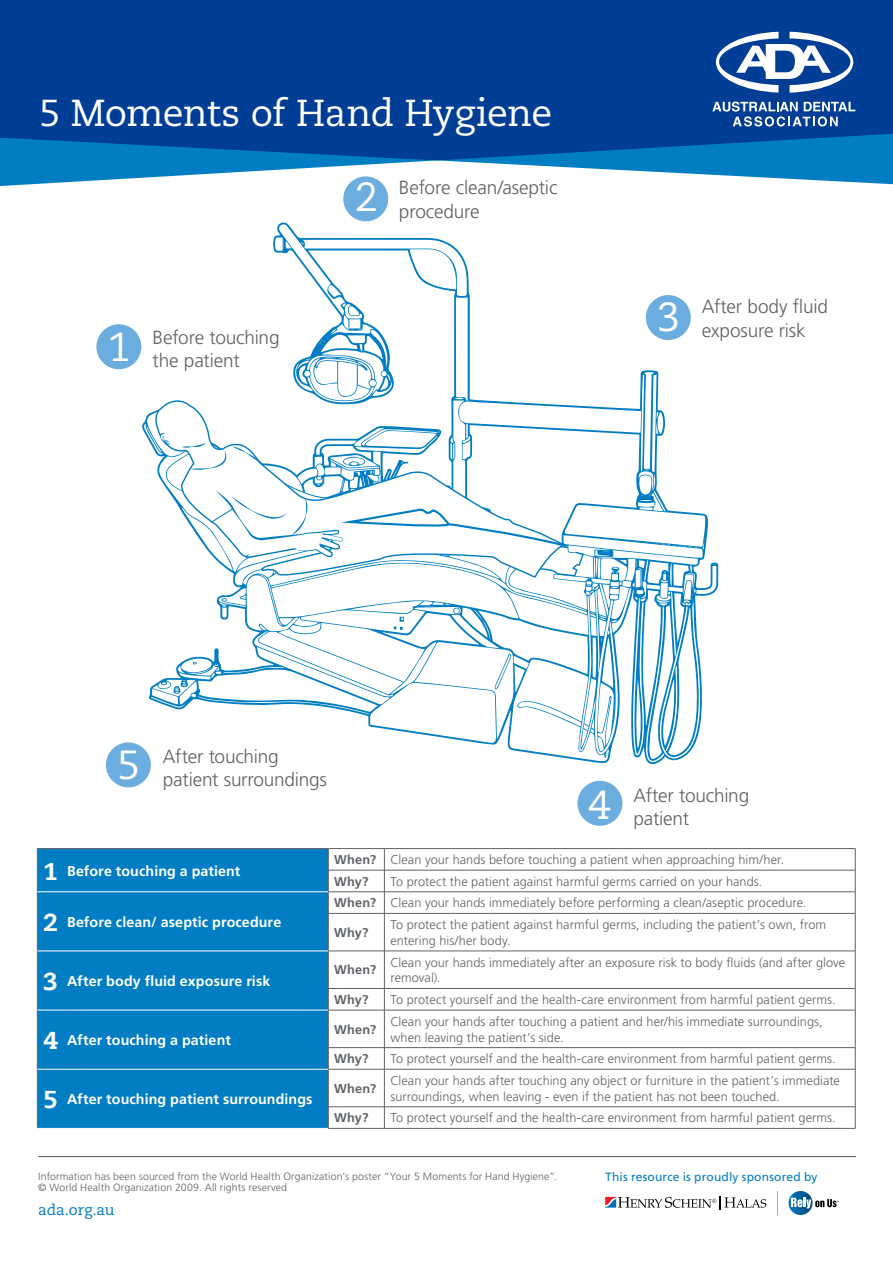
<style>
.page{position:relative;width:893px;height:1263px;background:#fff}
.page>*{position:absolute;margin:0;border:0;box-sizing:border-box;transform-origin:0 0}
.t1{font:40.65px "Caecilia LT Std";color:#fff}
.t2{font:37.5px "Caecilia LT Std";letter-spacing:-.02em;color:#fff}
.t3{font:300 19.05px/23.2px "Frutiger LT Pro";letter-spacing:-.01em;color:#5e6266}
.t4{font:15px "Caecilia LT Std";letter-spacing:-.005em;color:#007dc3}
.t5{font:700 14.25px "Frutiger LT Pro";letter-spacing:.01em;color:#fff}
.t6{font:300 12.75px/15.9px "Frutiger LT Pro";letter-spacing:.005em;color:#5e6266}
.t7{font:700 12.75px "Frutiger LT Pro";letter-spacing:.015em;color:#5e6266}
.t8{font:12px "Frutiger LT Pro";letter-spacing:.015em;color:#007dc3}
.t9{font:300 10.5px/11.7px "Frutiger LT Pro";letter-spacing:.01em;color:#5e6266}
.s1{font-family:"Caecilia LT Std";font-weight:400;font-size:40.65px;color:#fff}
.s2{font-family:"Caecilia LT Std";font-weight:800;font-size:24.45px}
.s3{font-weight:700}
</style>
<div class="page">
<div style="left:577px;top:781px;width:45px;height:45px;background:#6caddf;border-radius:50%"></div>
<div style="left:106px;top:742px;width:45px;height:45px;background:#6caddf;border-radius:50%"></div>
<svg style="left:142px;top:222px;width:576px;height:543px"></svg>
<svg style="left:149px;top:393px;width:419px;height:190px"></svg>
<svg style="left:232px;top:447px;width:32px;height:18px"></svg>
<svg style="left:157px;top:433px;width:13px;height:13px"></svg>
<svg style="left:182px;top:443px;width:44px;height:27px"></svg>
<svg style="left:210px;top:481px;width:380px;height:98px"></svg>
<div style="left:646px;top:295px;width:45px;height:45px;background:#6caddf;border-radius:50%"></div>
<div style="left:343px;top:176px;width:45px;height:45px;background:#6caddf;border-radius:50%"></div>
<svg style="left:0;top:0;width:893px;height:185px;background:#1254a3"></svg>
<svg style="left:712px;top:102px;width:143px;height:24px"></svg>
<svg style="left:716px;top:32px;width:137px;height:61px"></svg>
<div style="left:96px;top:324px;width:45px;height:45px;background:#6caddf;border-radius:50%"></div>
<svg style="left:789px;top:1191px;width:23px;height:24px"></svg>
<svg style="left:777px;top:1191px;width:1px;height:24px"></svg>
<svg style="left:791px;top:1198px;width:48px;height:10px"></svg>
<svg style="left:605px;top:1196px;width:161px;height:13px"></svg>
<hr style="left:38px;top:1156px;width:818px;height:1px;background:#5e6266">
<div style="left:38px;top:849px;width:290px;height:279px;background:#007dc3"></div>
<hr style="left:64px;top:848px;width:264px;height:1px;background:#5e6266">
<hr style="left:328px;top:848px;width:56px;height:1px;background:#5e6266">
<hr style="left:384px;top:848px;width:471px;height:1px;background:#5e6266">
<hr style="left:328px;top:870px;width:56px;height:1px;background:#5e6266">
<hr style="left:384px;top:870px;width:471px;height:1px;background:#5e6266">
<hr style="left:37px;top:913px;width:1px;height:38px;background:#5e6266">
<hr style="left:328px;top:891px;width:56px;height:1px;background:#5e6266">
<svg style="left:328px;top:849px;width:1px;height:64px"></svg>
<hr style="left:384px;top:891px;width:471px;height:1px;background:#5e6266">
<svg style="left:384px;top:849px;width:1px;height:64px"></svg>
<svg style="left:855px;top:849px;width:1px;height:64px"></svg>
<hr style="left:328px;top:913px;width:56px;height:1px;background:#5e6266">
<hr style="left:328px;top:913px;width:1px;height:38px;background:#5e6266">
<hr style="left:384px;top:913px;width:471px;height:1px;background:#5e6266">
<hr style="left:384px;top:913px;width:1px;height:38px;background:#5e6266">
<hr style="left:855px;top:913px;width:1px;height:38px;background:#5e6266">
<hr style="left:37px;top:951px;width:1px;height:37px;background:#5e6266">
<hr style="left:328px;top:951px;width:56px;height:1px;background:#5e6266">
<hr style="left:328px;top:951px;width:1px;height:37px;background:#5e6266">
<hr style="left:384px;top:951px;width:471px;height:1px;background:#5e6266">
<hr style="left:384px;top:951px;width:1px;height:37px;background:#5e6266">
<hr style="left:855px;top:951px;width:1px;height:37px;background:#5e6266">
<hr style="left:328px;top:988px;width:56px;height:1px;background:#5e6266">
<svg style="left:328px;top:988px;width:1px;height:22px"></svg>
<hr style="left:384px;top:988px;width:471px;height:1px;background:#5e6266">
<svg style="left:384px;top:988px;width:1px;height:22px"></svg>
<svg style="left:855px;top:988px;width:1px;height:22px"></svg>
<hr style="left:37px;top:1069px;width:1px;height:38px;background:#5e6266">
<hr style="left:328px;top:1010px;width:56px;height:1px;background:#5e6266">
<hr style="left:328px;top:1010px;width:1px;height:37px;background:#5e6266">
<hr style="left:384px;top:1010px;width:471px;height:1px;background:#5e6266">
<hr style="left:384px;top:1010px;width:1px;height:37px;background:#5e6266">
<hr style="left:855px;top:1010px;width:1px;height:37px;background:#5e6266">
<hr style="left:328px;top:1128px;width:56px;height:1px;background:#5e6266">
<hr style="left:384px;top:1128px;width:471px;height:1px;background:#5e6266">
<hr style="left:328px;top:1047px;width:56px;height:1px;background:#5e6266">
<svg style="left:328px;top:1048px;width:1px;height:21px"></svg>
<hr style="left:384px;top:1047px;width:471px;height:1px;background:#5e6266">
<svg style="left:384px;top:1048px;width:1px;height:21px"></svg>
<svg style="left:855px;top:1048px;width:1px;height:21px"></svg>
<hr style="left:37px;top:1010px;width:1px;height:37px;background:#5e6266">
<hr style="left:328px;top:1069px;width:56px;height:1px;background:#5e6266">
<hr style="left:328px;top:1069px;width:1px;height:38px;background:#5e6266">
<hr style="left:384px;top:1069px;width:471px;height:1px;background:#5e6266">
<hr style="left:384px;top:1069px;width:1px;height:38px;background:#5e6266">
<hr style="left:855px;top:1069px;width:1px;height:38px;background:#5e6266">
<hr style="left:328px;top:1106px;width:56px;height:1px;background:#5e6266">
<svg style="left:328px;top:1107px;width:1px;height:21px"></svg>
<hr style="left:384px;top:1106px;width:471px;height:1px;background:#5e6266">
<svg style="left:384px;top:1107px;width:1px;height:21px"></svg>
<svg style="left:855px;top:1107px;width:1px;height:21px"></svg>
<svg style="left:37px;top:848px;width:27px;height:65px;background:#087ebf"></svg>
<hr style="left:64px;top:891px;width:264px;height:1px;background:#fff">
<svg style="left:37px;top:951px;width:27px;height:1px"></svg>
<hr style="left:64px;top:951px;width:264px;height:1px;background:#fff">
<svg style="left:37px;top:988px;width:27px;height:23px"></svg>
<hr style="left:64px;top:1010px;width:264px;height:1px;background:#fff">
<svg style="left:37px;top:1047px;width:27px;height:23px"></svg>
<hr style="left:64px;top:1069px;width:264px;height:1px;background:#fff">
<svg style="left:37px;top:1107px;width:27px;height:22px"></svg>
<h2 class="t2" style="left:40px;top:92px;width:514px">5 Moments of Hand Hygiene</h2>
<h3 class="t3" style="left:108px;top:325px;width:173px;text-indent:45px">Before touching<br><sup>1</sup> the patient</h3>
<h3 class="t3" style="left:355px;top:176px;width:204px;text-indent:44px">Before clean/aseptic<br><sup>2</sup> procedure</h3>
<h3 class="t3" style="left:657px;top:295px;width:173px;text-indent:45px">After body fluid<br><sup>3</sup> exposure risk</h3>
<h3 class="t3" style="left:163px;top:745px;width:166px;text-indent:-45px"><span class="s1">5</span> After touching patient surroundings</h3>
<h1 class="t1" style="left:589px;top:781px;width:24px">4</h1>
<h3 class="t3" style="left:633px;top:784px;width:117px">After touching patient</h3>
<p class="t5" style="left:43px;top:862px;width:199px"><span class="s2">1</span> Before touching a patient</p>
<p class="t6" style="left:334px;top:849px;width:451px;line-height:21.6px"><span class="s3">When?</span> Clean your hands before touching a patient when approaching him/her.<br><span class="s3">Why?</span></p>
<p class="t6" style="left:390px;top:873px;width:374px">To protect the patient against harmful germs carried on your hands.</p>
<p class="t5" style="left:43px;top:913px;width:239px"><span class="s2">2</span> Before clean/ aseptic procedure</p>
<p class="t5" style="left:43px;top:972px;width:229px"><span class="s2">3</span> After body fluid exposure risk</p>
<p class="t5" style="left:43px;top:1032px;width:189px"><span class="s2">4</span> After touching a patient</p>
<p class="t5" style="left:43px;top:1091px;width:271px"><span class="s2">5</span> After touching patient surroundings</p>
<p class="t6" style="left:334px;top:895px;width:474px"><span class="s3">When?</span> Clean your hands immediately before performing a clean/aseptic procedure.</p>
<p class="t7" style="left:334px;top:925px;width:36px">Why?</p>
<p class="t6" style="left:390px;top:917px;width:437px">To protect the patient against harmful germs, including the patient’s own, from entering his/her body.</p>
<p class="t7" style="left:334px;top:962px;width:43px">When?</p>
<p class="t6" style="left:390px;top:954px;width:456px">Clean your hands immediately after an exposure risk to body fluids (and after glove removal).</p>
<p class="t7" style="left:334px;top:992px;width:36px">Why?</p>
<p class="t6" style="left:390px;top:992px;width:447px">To protect yourself and the health-care environment from harmful patient germs.</p>
<p class="t7" style="left:334px;top:1022px;width:43px">When?</p>
<p class="t6" style="left:390px;top:1013px;width:434px">Clean your hands after touching a patient and her/his immediate surroundings, when leaving the patient’s side.</p>
<p class="t7" style="left:334px;top:1051px;width:36px">Why?</p>
<p class="t6" style="left:390px;top:1051px;width:447px">To protect yourself and the health-care environment from harmful patient germs.</p>
<p class="t7" style="left:334px;top:1081px;width:43px">When?</p>
<p class="t6" style="left:390px;top:1072px;width:451px">Clean your hands after touching any object or furniture in the patient’s immediate surroundings, when leaving - even if the patient has not been touched.</p>
<p class="t7" style="left:334px;top:1110px;width:36px">Why?</p>
<p class="t6" style="left:390px;top:1110px;width:447px">To protect yourself and the health-care environment from harmful patient germs.</p>
<p class="t9" style="left:38px;top:1170px;width:520px">Information has been sourced from the World Health Organization’s poster “Your 5 Moments for Hand Hygiene”. © World Health Organization 2009. All rights reserved</p>
<p class="t4" style="left:38px;top:1201px;width:78px">ada.org.au</p>
<p class="t8" style="left:605px;top:1169px;width:214px">This resource is proudly sponsored by</p>
</div>
